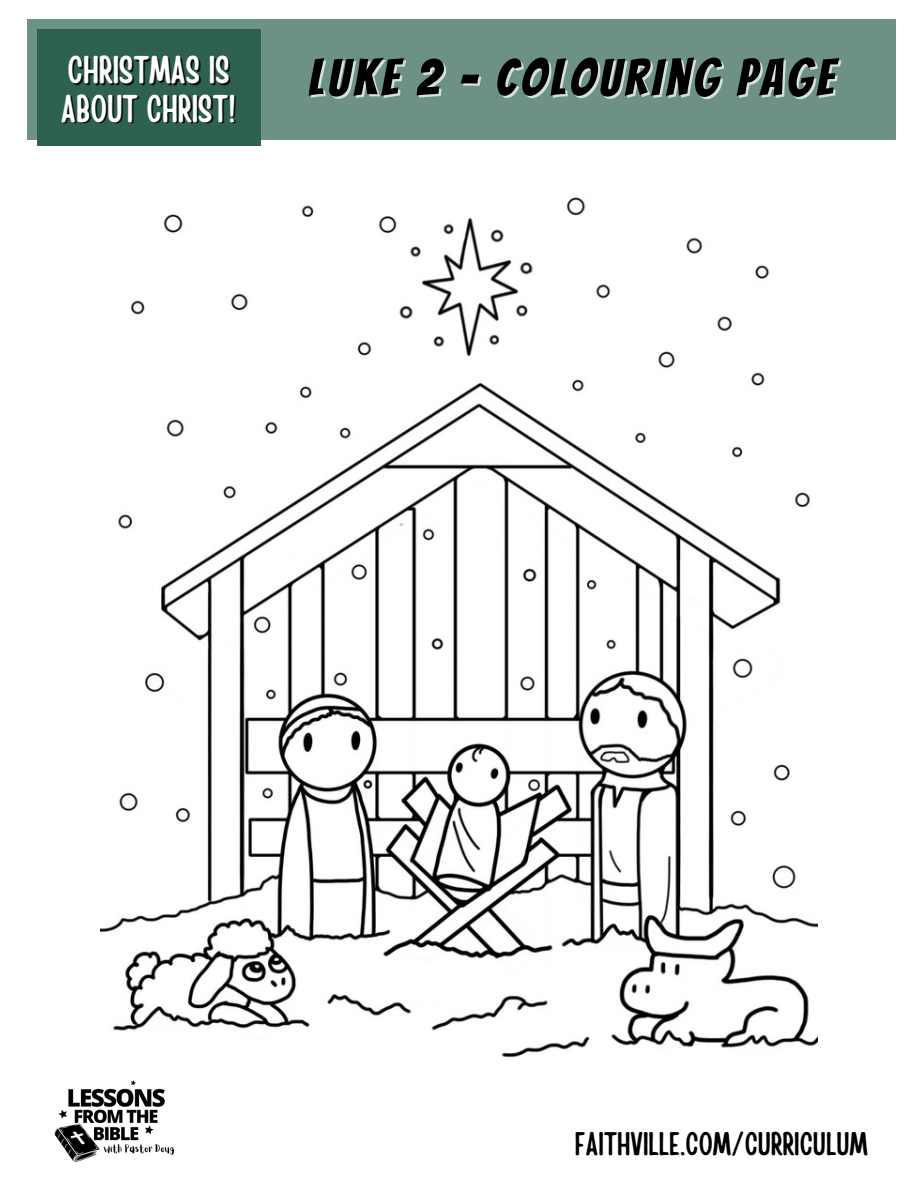
<style>
.page{position:relative;width:918px;height:1188px;background:#fff}
.page>*{position:absolute;margin:0;border:0;box-sizing:border-box;transform-origin:0 0}
.t1{font:51px "Bangers";letter-spacing:.08em;color:#000}
.t2{font:38.55px/38.2px "Handy Casual Condensed";color:#fff}
.t3{font:32.55px "Handy Casual Condensed";color:#000}
</style>
<div class="page">
<div style="left:28px;top:19px;width:868px;height:121px;background:#6d9186"></div>
<div style="left:37px;top:29px;width:224px;height:117px;background:#2e6151"></div>
<img style="left:54px;top:1080px;width:120px;height:83px">
<img style="left:100px;top:197px;width:717px;height:860px">
<p class="t2" style="left:61px;top:49px;width:177px">CHRISTMAS IS<br>ABOUT CHRIST!</p>
<h1 class="t1" style="left:308px;top:51px;width:527px">LUKE 2 - COLOURING PAGE</h1>
<p class="t3" style="left:575px;top:1122px;width:294px">FAITHVILLE.COM/CURRICULUM</p>
</div>
